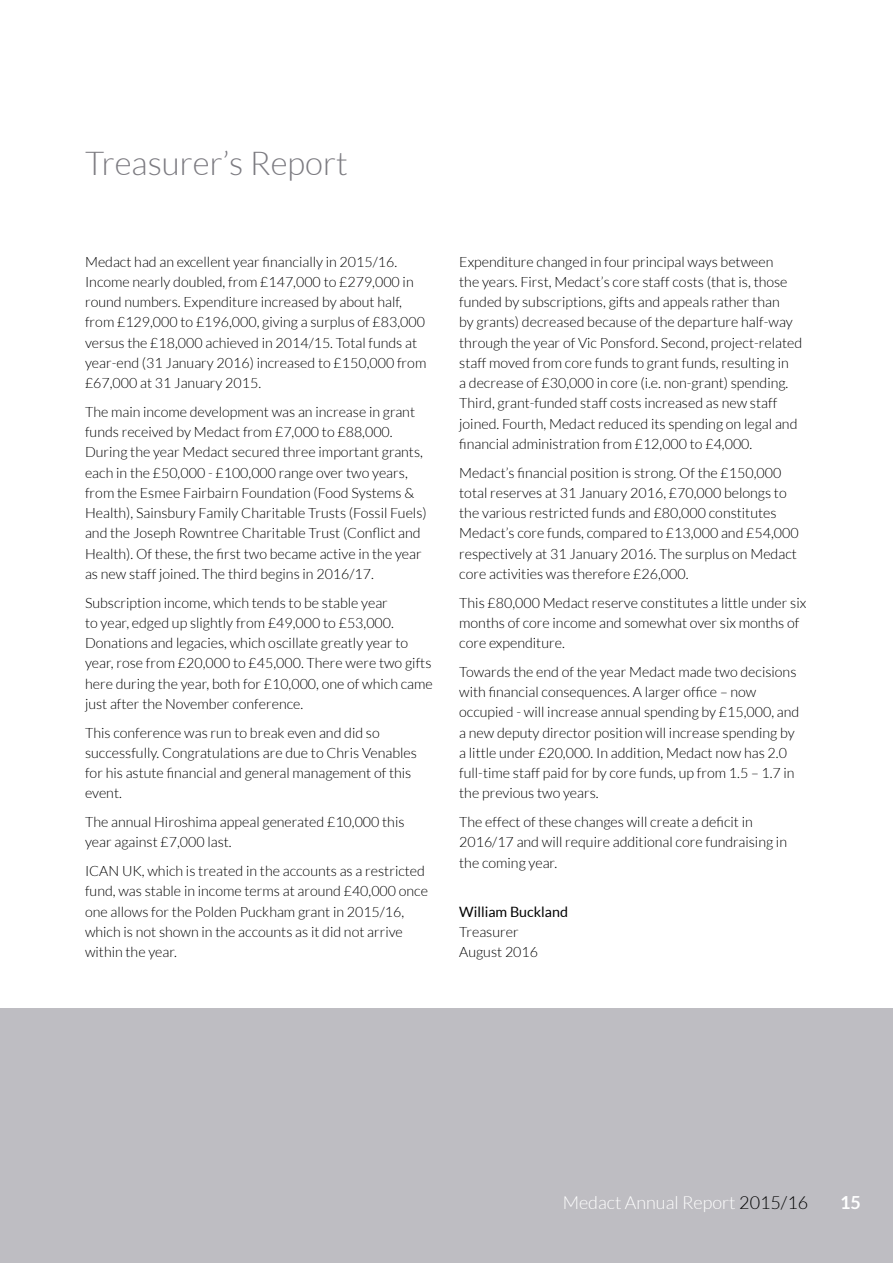
<style>
.page{position:relative;width:893px;height:1263px;background:#fff}
.page>*{position:absolute;margin:0;border:0;box-sizing:border-box;transform-origin:0 0}
.include_in_toc{font:300 33px "Lato";color:#7c7b81}
.t1{font:300 18px "Lato";color:#fff}
.t2{font:700 18px "Lato";color:#fff}
.body_text{font:300 14.25px/20.2px "Lato";color:#000}
.s1{font-weight:400}
.s2{color:#000}
</style>
<div class="page">
<div style="left:0;top:1008px;width:893px;height:255px;background:#bebdc2"></div>
<p class="include_in_toc" style="left:85px;top:145px;width:264px">Treasurer’s Report</p>
<p class="body_text" style="left:85px;top:251px;width:343px">Medact had an excellent year financially in 2015/16.<br>Income nearly doubled, from £147,000 to £279,000 in round numbers. Expenditure increased by about half, from £129,000 to £196,000, giving a surplus of £83,000 versus the £18,000 achieved in 2014/15. Total funds at year-end (31 January 2016) increased to £150,000 from £67,000 at 31 January 2015.</p>
<p class="body_text" style="left:85px;top:402px;width:343px">The main income development was an increase in grant funds received by Medact from £7,000 to £88,000.<br>During the year Medact secured three important grants, each in the £50,000 - £100,000 range over two years, from the Esmee Fairbairn Foundation (Food Systems &amp; Health), Sainsbury Family Charitable Trusts (Fossil Fuels) and the Joseph Rowntree Charitable Trust (Conflict and Health). Of these, the first two became active in the year as new staff joined. The third begins in 2016/17.</p>
<p class="body_text" style="left:85px;top:592px;width:349px">Subscription income, which tends to be stable year<br>to year, edged up slightly from £49,000 to £53,000.<br>Donations and legacies, which oscillate greatly year to year, rose from £20,000 to £45,000. There were two gifts here during the year, both for £10,000, one of which came just after the November conference.</p>
<p class="body_text" style="left:85px;top:722px;width:333px">This conference was run to break even and did so successfully. Congratulations are due to Chris Venables for his astute financial and general management of this event.</p>
<p class="body_text" style="left:85px;top:812px;width:321px">The annual Hiroshima appeal generated £10,000 this year against £7,000 last.</p>
<p class="body_text" style="left:85px;top:861px;width:345px">ICAN UK, which is treated in the accounts as a restricted fund, was stable in income terms at around £40,000 once one allows for the Polden Puckham grant in 2015/16, which is not shown in the accounts as it did not arrive within the year.</p>
<p class="body_text" style="left:459px;top:251px;width:344px">Expenditure changed in four principal ways between<br>the years. First, Medact’s core staff costs (that is, those funded by subscriptions, gifts and appeals rather than<br>by grants) decreased because of the departure half-way through the year of Vic Ponsford. Second, project-related staff moved from core funds to grant funds, resulting in<br>a decrease of £30,000 in core (i.e. non-grant) spending.<br>Third, grant-funded staff costs increased as new staff joined. Fourth, Medact reduced its spending on legal and financial administration from £12,000 to £4,000.</p>
<p class="body_text" style="left:459px;top:462px;width:341px">Medact’s financial position is strong. Of the £150,000 total reserves at 31 January 2016, £70,000 belongs to the various restricted funds and £80,000 constitutes Medact’s core funds, compared to £13,000 and £54,000 respectively at 31 January 2016. The surplus on Medact core activities was therefore £26,000.</p>
<p class="body_text" style="left:459px;top:592px;width:349px">This £80,000 Medact reserve constitutes a little under six months of core income and somewhat over six months of core expenditure.</p>
<p class="body_text" style="left:459px;top:662px;width:342px">Towards the end of the year Medact made two decisions with financial consequences. A larger office – now occupied - will increase annual spending by £15,000, and a new deputy director position will increase spending by a little under £20,000. In addition, Medact now has 2.0 full-time staff paid for by core funds, up from 1.5 – 1.7 in the previous two years.</p>
<p class="body_text" style="left:459px;top:812px;width:329px">The effect of these changes will create a deficit in<br>2016/17 and will require additional core fundraising in the coming year.</p>
<p class="body_text" style="left:459px;top:901px;width:110px"><span class="s1">William Buckland<br></span>Treasurer<br>August 2016</p>
<p class="t1" style="left:563px;top:1193px;width:247px">Medact Annual Report <span class="s2">2015/16</span></p>
<p class="t2" style="left:840px;top:1192px;width:22px">15</p>
</div>
